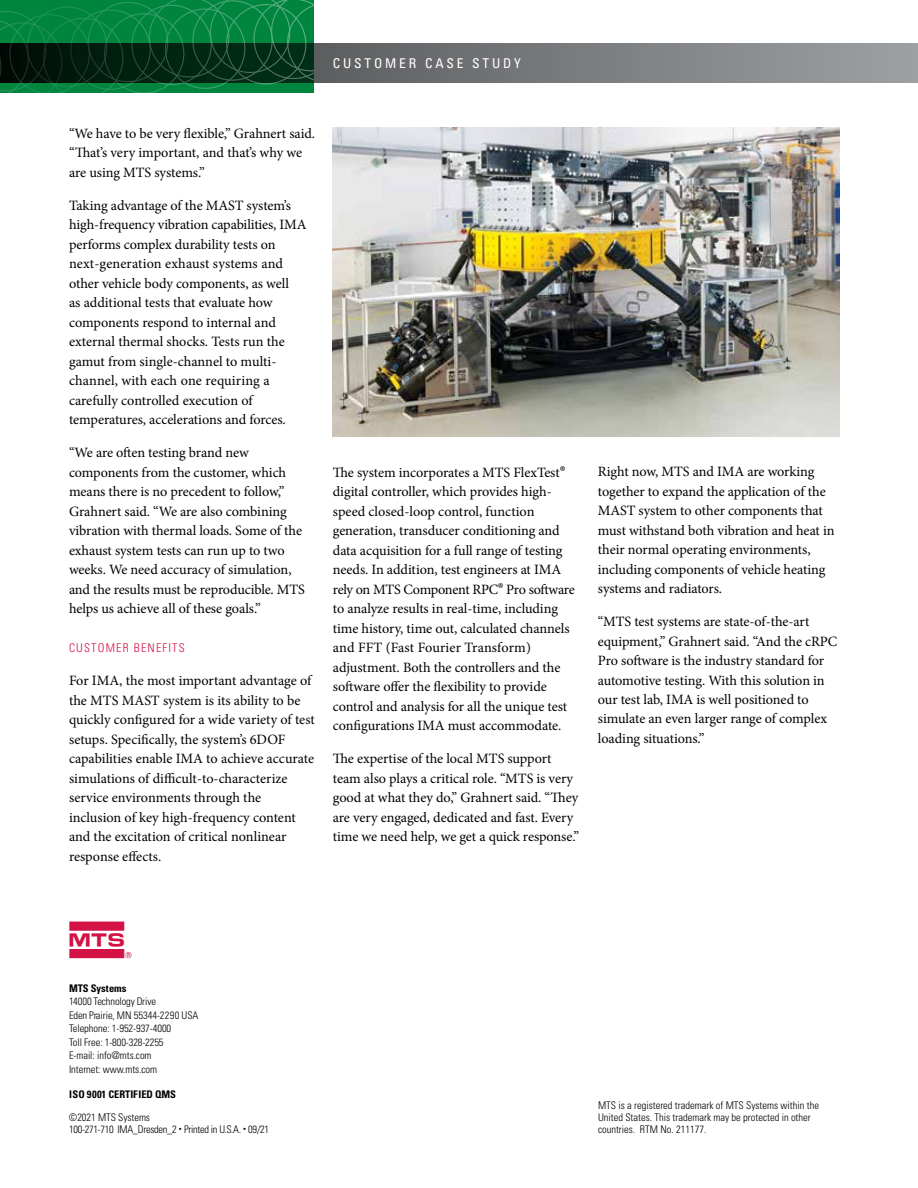
<style>
.page{position:relative;width:918px;height:1188px;background:#fff}
.page>*{position:absolute;margin:0;border:0;box-sizing:border-box;transform-origin:0 0}
.t1{font:40.5px "MTS Systems";color:#d31245}
.t2{font:14.25px/19.5px "Minion Pro";letter-spacing:-.005em;color:#000}
.t3{font:condensed 13.5px "Univers LT Std";letter-spacing:.21em;color:#fff}
.t4{font:300 condensed 12px "Univers LT Std";letter-spacing:.1em;color:#d31245}
.t5{font:300 condensed 10.5px/13.5px "Univers LT Std";letter-spacing:-.005em;color:#000}
.t6{font:300 condensed 10.5px/12px "Univers LT Std";letter-spacing:-.025em;color:#000}
.t7{font:700 condensed 10.5px "Univers LT Std";letter-spacing:-.005em;color:#000}
.s1{font-size:18px}
</style>
<div class="page">
<svg style="left:314px;top:44px;width:604px;height:38px"></svg>
<svg style="left:0;top:0;width:314px;height:93px;fill:#00853f"></svg>
<svg style="left:149px;top:0;width:165px;height:83px"></svg>
<svg style="left:0;top:11px;width:123px;height:82px"></svg>
<img style="left:332px;top:127px;width:507px;height:310px">
<p class="t3" style="left:333px;top:55px;width:190px">CUSTOMER CASE STUDY</p>
<p class="t2" style="left:69px;top:123px;width:248px">“We have to be very flexible,” Grahnert said. “That’s very important, and that’s why we are using MTS systems.”</p>
<p class="t2" style="left:69px;top:195px;width:239px">Taking advantage of the MAST system’s high-frequency vibration capabilities, IMA performs complex durability tests on next-generation exhaust systems and other vehicle body components, as well<br>as additional tests that evaluate how components respond to internal and external thermal shocks. Tests run the gamut from single-channel to multi&shy;channel, with each one requiring a carefully controlled execution of temperatures, accelerations and forces.</p>
<p class="t2" style="left:69px;top:443px;width:237px">“We are often testing brand new components from the customer, which means there is no precedent to follow,” Grahnert said. “We are also combining vibration with thermal loads. Some of the exhaust system tests can run up to two weeks. We need accuracy of simulation, and the results must be reproducible. MTS helps us achieve all of these goals.”</p>
<p class="t4" style="left:69px;top:641px;width:117px">CUSTOMER BENEFITS</p>
<p class="t2" style="left:69px;top:671px;width:247px">For IMA, the most important advantage of the MTS MAST system is its ability to be quickly configured for a wide variety of test setups. Specifically, the system’s 6DOF capabilities enable IMA to achieve accurate simulations of difficult-to-characterize service environments through the inclusion of key high-frequency content and the excitation of critical nonlinear response effects.</p>
<p class="t2" style="left:333px;top:462px;width:243px">The system incorporates a MTS FlexTest<span class="s1">® </span>digital controller, which provides high&shy;speed closed-loop control, function generation, transducer conditioning and data acquisition for a full range of testing needs. In addition, test engineers at IMA rely on MTS Component RPC<span class="s1">®</span> Pro software to analyze results in real-time, including time history, time out, calculated channels and FFT (Fast Fourier Transform) adjustment. Both the controllers and the software offer the flexibility to provide control and analysis for all the unique test configurations IMA must accommodate.</p>
<p class="t2" style="left:333px;top:749px;width:248px">The expertise of the local MTS support team also plays a critical role. “MTS is very good at what they do,” Grahnert said. “They are very engaged, dedicated and fast. Every time we need help, we get a quick response.”</p>
<p class="t2" style="left:598px;top:462px;width:238px">Right now, MTS and IMA are working together to expand the application of the MAST system to other components that must withstand both vibration and heat in their normal operating environments, including components of vehicle heating systems and radiators.</p>
<p class="t2" style="left:598px;top:612px;width:241px">“MTS test systems are state-of-the-art equipment,” Grahnert said. “And the cRPC Pro software is the industry standard for automotive testing. With this solution in our test lab, IMA is well positioned to simulate an even larger range of complex loading situations.”</p>
<h1 class="t1" style="left:68px;top:922px;width:68px">l</h1>
<p class="t7" style="left:69px;top:981px;width:59px">MTS Systems</p>
<p class="t5" style="left:69px;top:995px;width:131px">14000 Technology Drive<br>Eden Prairie, MN 55344-2290 USA<br>Telephone: 1-952-937-4000<br>Toll Free: 1-800-328-2255<br>E-mail: info@mts.com<br>Internet: www.mts.com</p>
<p class="t7" style="left:69px;top:1088px;width:109px">ISO 9001 CERTIFIED QMS</p>
<p class="t6" style="left:69px;top:1111px;width:202px">©2021 MTS Systems<br>100-271-710 IMA_Dresden_2 <sup>•</sup> Printed in U.S.A. <sup>•</sup> 09/21</p>
<p class="t5" style="left:598px;top:1100px;width:223px;line-height:12px">MTS is a registered trademark of MTS Systems within the<br>United States. This trademark may be protected in other countries. RTM No. 211177.</p>
</div>
